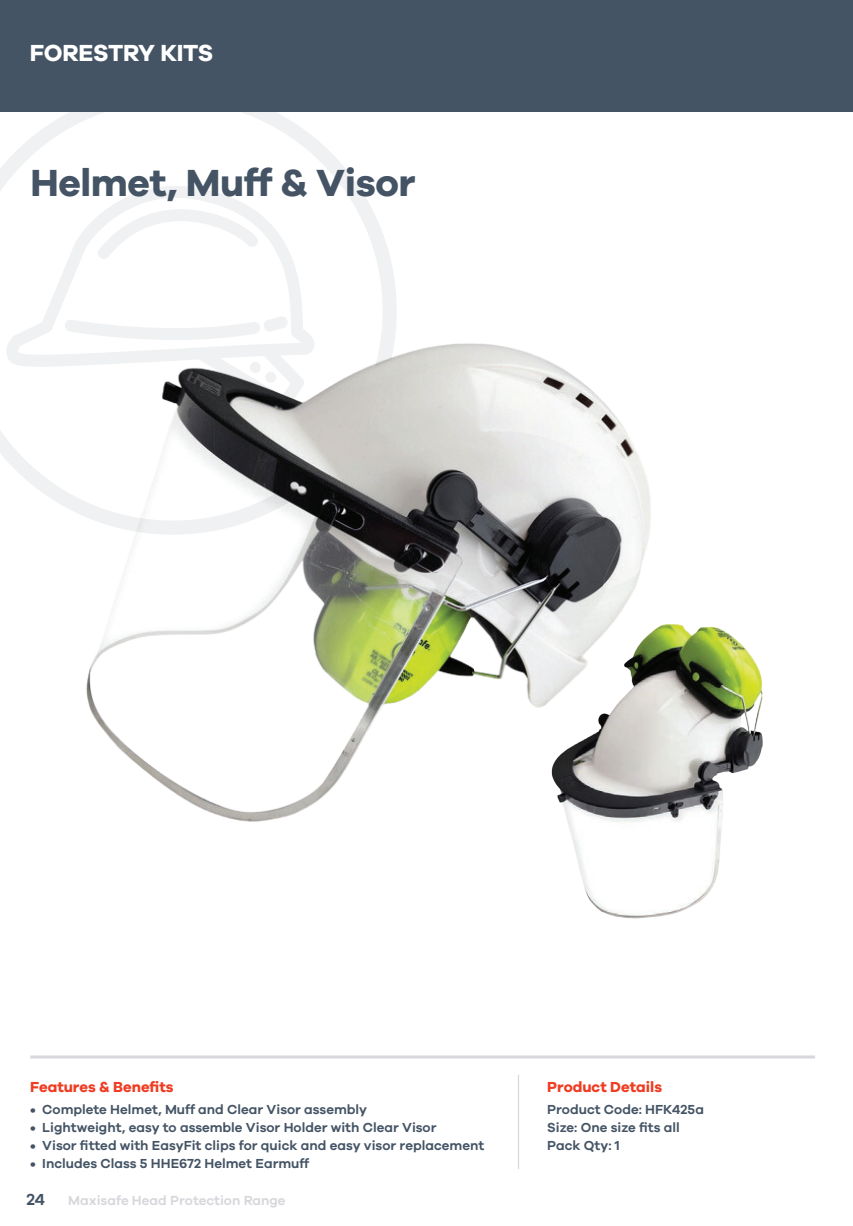
<style>
.page{position:relative;width:853px;height:1226px;background:#fff}
.page>*{position:absolute;margin:0;border:0;box-sizing:border-box;transform-origin:0 0}
.t1{font:700 39px "Galano Grotesque";letter-spacing:-.01em;color:#445465}
.t2{font:700 24px "Galano Grotesque";letter-spacing:-.01em;color:#fff}
.t3{font:600 16.5px "Galano Grotesque";color:#445465}
.t4{font:700 15px "Galano Grotesque DEMO";color:#ef3c22}
.t5{font:600 13.5px/18px "Galano Grotesque";color:#445465}
.t6{font:600 13.5px "Galano Grotesque";color:#d7d7dc}
</style>
<div class="page">
<svg style="left:0;top:112px;width:397px;height:403px"></svg>
<div style="left:0;top:0;width:853px;height:112px;background:#445465"></div>
<hr style="left:30px;top:1056px;width:785px;height:3px;background:#d7d7dc">
<hr style="left:518px;top:1075px;width:1px;height:94px;background:#d7d7dc">
<img style="left:81px;top:340px;width:570px;height:482px">
<img style="left:526px;top:621px;width:237px;height:298px">
<h2 class="t2" style="left:30px;top:38px;width:185px">FORESTRY KITS</h2>
<h1 class="t1" style="left:31px;top:159px;width:386px">Helmet, Muff &amp; Visor</h1>
<p class="t4" style="left:30px;top:1080px;width:145px">Features &amp; Benefits</p>
<p class="t5" style="left:30px;top:1100px;width:338px">• Complete Helmet, Muff and Clear Visor assembly</p>
<p class="t5" style="left:30px;top:1118px;width:408px">• Lightweight, easy to assemble Visor Holder with Clear Visor</p>
<p class="t5" style="left:30px;top:1136px;width:455px">• Visor fitted with EasyFit clips for quick and easy visor replacement</p>
<p class="t5" style="left:30px;top:1154px;width:280px">• Includes Class 5 HHE672 Helmet Earmuff</p>
<p class="t3" style="left:26px;top:1190px;width:20px">24</p>
<p class="t6" style="left:68px;top:1192px;width:219px">Maxisafe Head Protection Range</p>
<p class="t4" style="left:547px;top:1080px;width:116px">Product Details</p>
<p class="t5" style="left:547px;top:1100px;width:158px">Product Code: HFK425a<br>Size: One size fits all<br>Pack Qty: 1</p>
</div>
